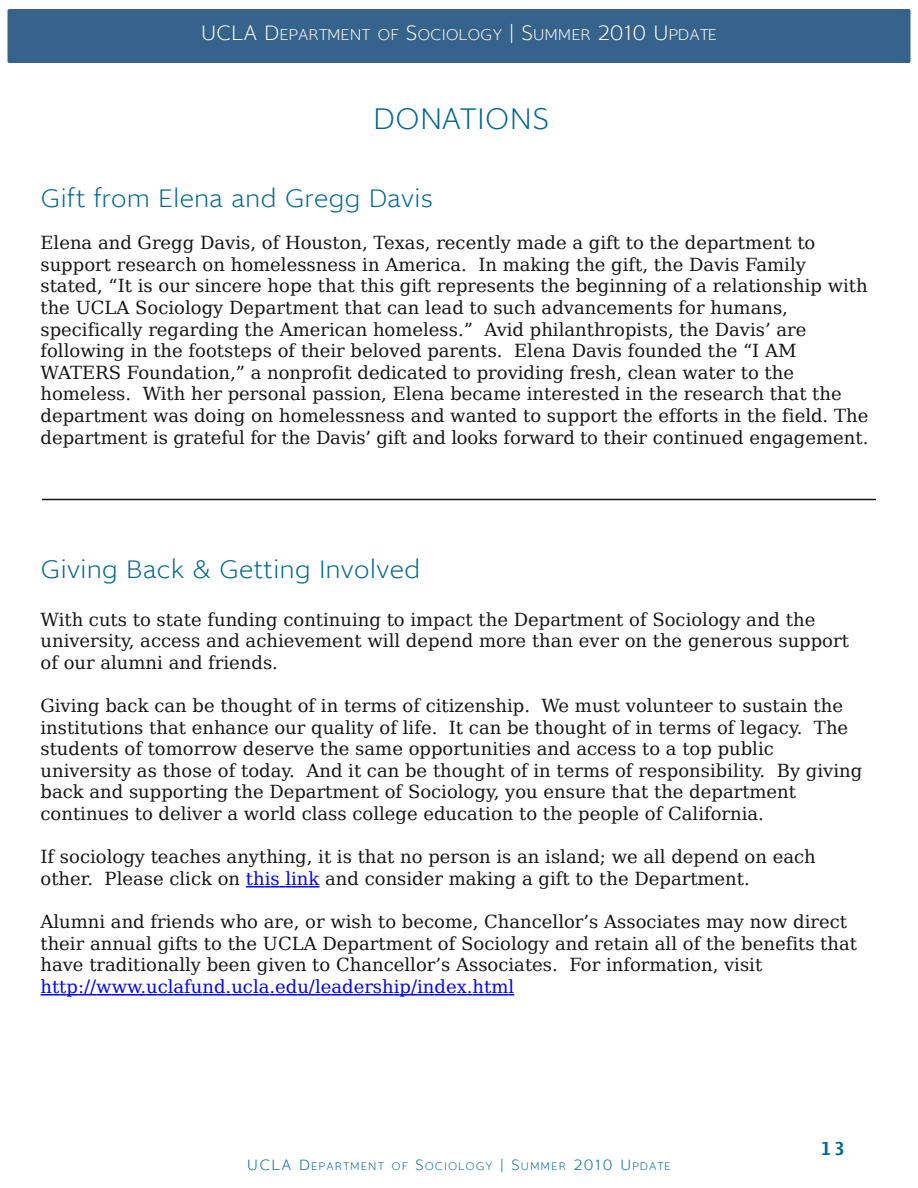
<style>
.page{position:relative;width:918px;height:1188px;background:#fff}
.page>*{position:absolute;margin:0;border:0;box-sizing:border-box;transform-origin:0 0}
.t1{font:30px "MP Dorset";color:#00688b}
.t2{font:25.5px "MP Dorset";color:#00688b}
.t3{font:18px/21.6px "Bitstream Vera Serif";color:#161413}
.t4{font:18px "Bitstream Vera Serif";color:#00f}
.t5{font:700 18px "Lucida Sans Typewriter";color:#00688b}
.t6{font:15.75px "MP Dorset";color:#fff}
.t7{font:11.25px "MP Dorset";letter-spacing:.09em;color:#00688b}
.s1{font-size:21px}
.s2{color:#00f}
.s3{font-size:15px}
</style>
<div class="page">
<hr style="left:42px;top:499px;width:834px;height:1px;background:#161413">
<svg style="left:246px;top:886px;width:73px;height:1px"></svg>
<svg style="left:40px;top:994px;width:474px;height:1px"></svg>
<div style="left:8px;top:9px;width:902px;height:54px;background:#36638b"></div>
<p class="t6" style="left:201px;top:28px;width:517px"><span class="s1">UCLA D</span>EPARTMENT OF <span class="s1">S</span>OCIOLOGY <span class="s1">| S</span>UMMER <span class="s1">2010 U</span>PDATE</p>
<h1 class="t1" style="left:373px;top:106px;width:178px">DONATIONS</h1>
<h2 class="t2" style="left:40px;top:188px;width:394px">Gift from Elena and Gregg Davis</h2>
<p class="t3" style="left:40px;top:232px;width:829px">Elena and Gregg Davis, of Houston, Texas, recently made a gift to the department to support research on homelessness in America. In making the gift, the Davis Family stated, “It is our sincere hope that this gift represents the beginning of a relationship with the UCLA Sociology Department that can lead to such advancements for humans, specifically regarding the American homeless.” Avid philanthropists, the Davis’ are following in the footsteps of their beloved parents. Elena Davis founded the “I AM WATERS Foundation,” a nonprofit dedicated to providing fresh, clean water to the homeless. With her personal passion, Elena became interested in the research that the department was doing on homelessness and wanted to support the efforts in the field. The department is grateful for the Davis’ gift and looks forward to their continued engagement.</p>
<h2 class="t2" style="left:40px;top:558px;width:381px">Giving Back &amp; Getting Involved</h2>
<p class="t3" style="left:40px;top:609px;width:810px">With cuts to state funding continuing to impact the Department of Sociology and the university, access and achievement will depend more than ever on the generous support of our alumni and friends.</p>
<p class="t3" style="left:40px;top:695px;width:823px">Giving back can be thought of in terms of citizenship. We must volunteer to sustain the institutions that enhance our quality of life. It can be thought of in terms of legacy. The students of tomorrow deserve the same opportunities and access to a top public university as those of today. And it can be thought of in terms of responsibility. By giving back and supporting the Department of Sociology, you ensure that the department continues to deliver a world class college education to the people of California.</p>
<p class="t3" style="left:40px;top:846px;width:777px">If sociology teaches anything, it is that no person is an island; we all depend on each other. Please click on <span class="s2">this link</span> and consider making a gift to the Department.</p>
<p class="t3" style="left:40px;top:911px;width:818px">Alumni and friends who are, or wish to become, Chancellor’s Associates may now direct their annual gifts to the UCLA Department of Sociology and retain all of the benefits that have traditionally been given to Chancellor’s Associates. For information, visit</p>
<p class="t4" style="left:40px;top:976px;width:475px">http://www.uclafund.ucla.edu/leadership/index.html</p>
<p class="t7" style="left:247px;top:1161px;width:425px"><span class="s3">UCLA D</span>EPARTMENT OF <span class="s3">S</span>OCIOLOGY <span class="s3">| S</span>UMMER <span class="s3">2010 U</span>PDATE</p>
<p class="t5" style="left:820px;top:1138px;width:28px">13</p>
</div>
